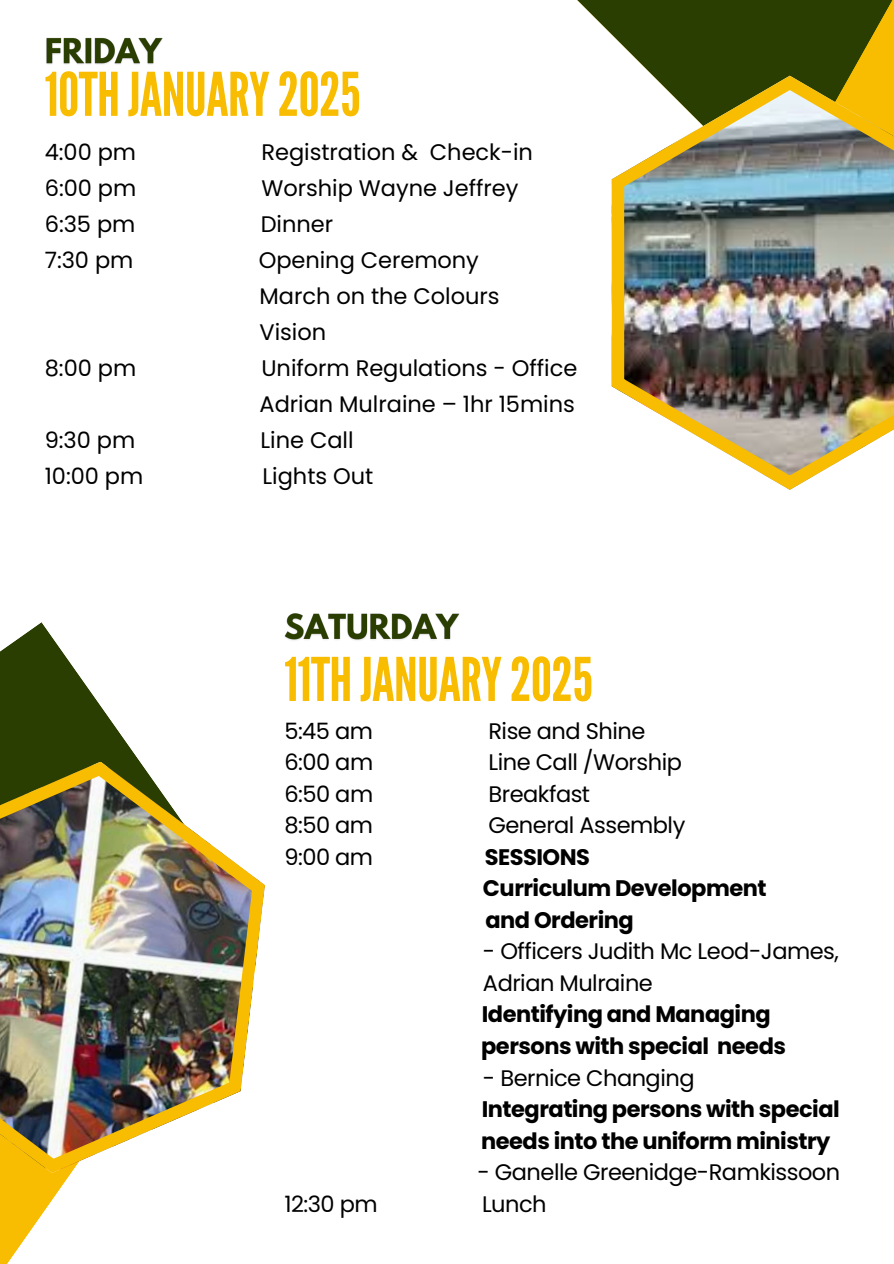
<style>
.page{position:relative;width:894px;height:1264px;background:#fff}
.page>*{position:absolute;margin:0;border:0;box-sizing:border-box;transform-origin:0 0}
.t1{font:60px "League Gothic";letter-spacing:-.01em;color:#f8bc00}
.t2{font:22.5px "Poppins";color:#000}
.t3{font:700 22.5px "Poppins";letter-spacing:-.02em;color:#000}
.t4{font:22.5px "Poppins";letter-spacing:-.02em;color:#000}
</style>
<div class="page">
<svg style="left:0;top:622px;width:140px;height:139px;fill:#2a3e01"></svg>
<svg style="left:0;top:1172px;width:72px;height:91px;fill:#f8bc00"></svg>
<svg style="left:577px;top:0;width:201px;height:76px;fill:#2a3e01"></svg>
<svg style="left:778px;top:0;width:115px;height:76px;background:#515600"></svg>
<img style="left:0;top:761px;width:265px;height:411px">
<img style="left:46px;top:37px;width:117px;height:28px">
<img style="left:611px;top:76px;width:282px;height:414px">
<img style="left:284px;top:613px;width:176px;height:28px">
<h1 class="t1" style="left:45px;top:60px;width:317px">10THJANUARY2025</h1>
<p class="t2" style="left:45px;top:136px;width:93px">4:00 pm</p>
<p class="t2" style="left:261px;top:136px;width:273px">Registration &amp; Check-in</p>
<p class="t2" style="left:45px;top:172px;width:93px">6:00 pm</p>
<p class="t2" style="left:261px;top:172px;width:258px">Worship Wayne Jeffrey</p>
<p class="t2" style="left:45px;top:208px;width:92px">6:35 pm</p>
<p class="t2" style="left:260px;top:208px;width:74px">Dinner</p>
<p class="t2" style="left:45px;top:244px;width:90px">7:30 pm</p>
<p class="t2" style="left:258px;top:244px;width:222px">Opening Ceremony</p>
<p class="t2" style="left:259px;top:280px;width:241px">March on the Colours</p>
<p class="t2" style="left:259px;top:316px;width:68px">Vision</p>
<p class="t2" style="left:45px;top:352px;width:93px">8:00 pm</p>
<p class="t2" style="left:261px;top:352px;width:317px">Uniform Regulations - Office</p>
<p class="t2" style="left:259px;top:388px;width:316px">Adrian Mulraine – 1hr 15mins</p>
<p class="t2" style="left:45px;top:424px;width:92px">9:30 pm</p>
<p class="t2" style="left:260px;top:424px;width:94px">Line Call</p>
<p class="t2" style="left:45px;top:460px;width:100px">10:00 pm</p>
<p class="t2" style="left:262px;top:460px;width:112px">Lights Out</p>
<p class="t1" style="left:284px;top:645px;width:310px">11THJANUARY2025</p>
<h1 class="t2" style="left:284px;top:715px;width:90px">5:45 am</h1>
<h1 class="t4" style="left:488px;top:715px;width:158px">Rise and Shine</h1>
<p class="t2" style="left:284px;top:746px;width:90px">6:00 am</p>
<p class="t4" style="left:488px;top:746px;width:195px">Line Call /Worship</p>
<p class="t2" style="left:284px;top:778px;width:90px">6:50 am</p>
<p class="t4" style="left:488px;top:778px;width:103px">Breakfast</p>
<p class="t2" style="left:284px;top:809px;width:90px">8:50 am</p>
<p class="t4" style="left:488px;top:809px;width:198px">General Assembly</p>
<p class="t2" style="left:284px;top:841px;width:90px">9:00 am</p>
<p class="t3" style="left:484px;top:841px;width:107px">SESSIONS</p>
<p class="t3" style="left:483px;top:872px;width:285px">Curriculum Development</p>
<p class="t3" style="left:485px;top:904px;width:150px">and Ordering</p>
<p class="t4" style="left:483px;top:935px;width:357px">- Officers Judith Mc Leod-James,</p>
<p class="t4" style="left:483px;top:967px;width:171px">Adrian Mulraine</p>
<p class="t3" style="left:481px;top:998px;width:290px">Identifying and Managing</p>
<p class="t3" style="left:481px;top:1030px;width:306px">persons with special needs</p>
<p class="t4" style="left:483px;top:1061px;width:213px">- Bernice Changing</p>
<p class="t3" style="left:481px;top:1093px;width:359px">Integrating persons with special</p>
<p class="t3" style="left:481px;top:1124px;width:351px">needs into the uniform ministry</p>
<p class="t4" style="left:477px;top:1156px;width:364px">- Ganelle Greenidge-Ramkissoon</p>
<p class="t2" style="left:284px;top:1187px;width:95px">12:30 pm</p>
<p class="t2" style="left:482px;top:1187px;width:66px">Lunch</p>
</div>
